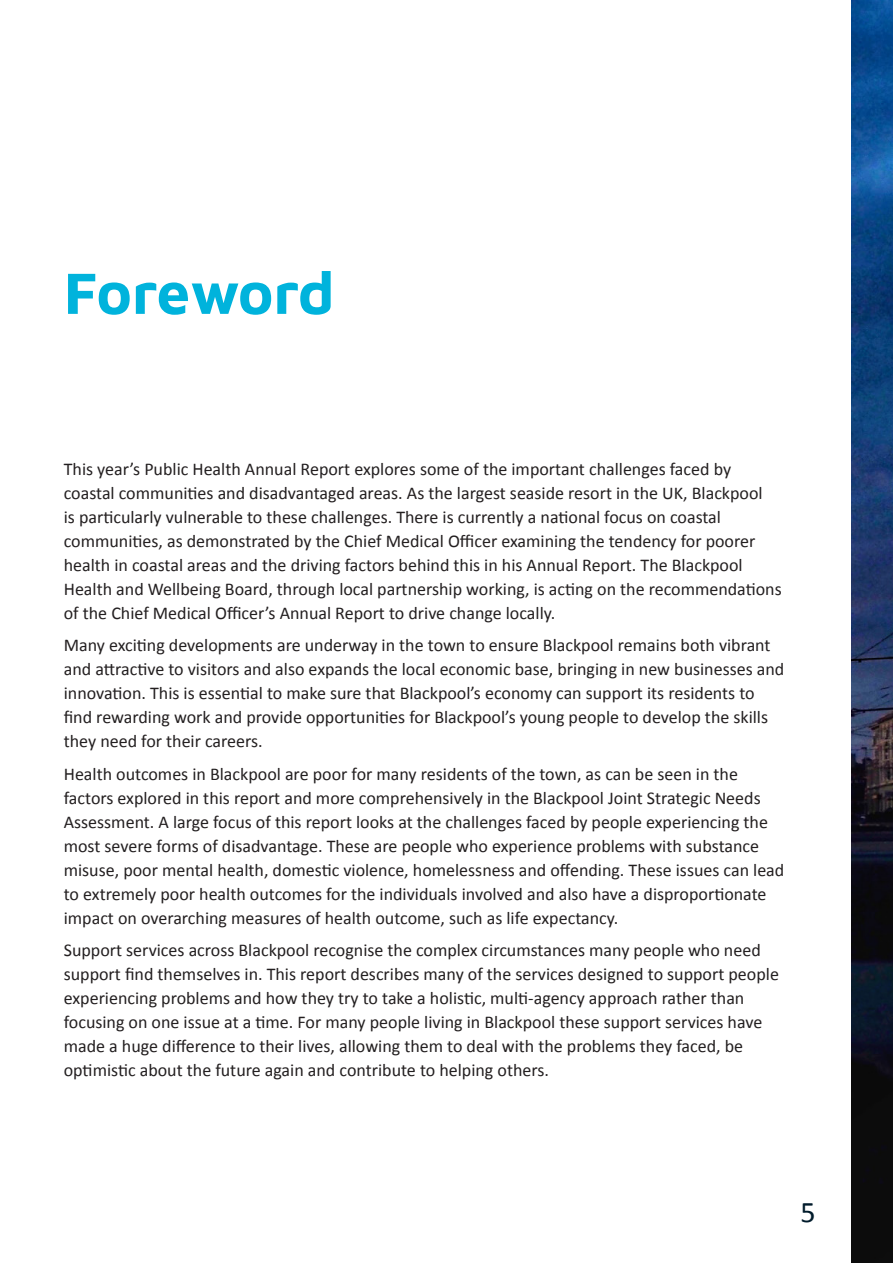
<style>
.page{position:relative;width:893px;height:1263px;background:#fff}
.page>*{position:absolute;margin:0;border:0;box-sizing:border-box;transform-origin:0 0}
.REPORT_TITLE_FRONT_P{font:700 60px "Maven Pro";letter-spacing:-.015em;color:#00b3dc}
.t1{font:30px "Calibri";color:#001b2b}
.t2{font:18px/24px "Calibri";color:#231f20}
</style>
<div class="page">
<img style="left:851px;top:0;width:42px;height:1263px">
<p class="REPORT_TITLE_FRONT_P" style="left:64px;top:252px;width:272px">Foreword</p>
<p class="t2" style="left:64px;top:456px;width:719px">This year’s Public Health Annual Report explores some of the important challenges faced by coastal communities and disadvantaged areas. As the largest seaside resort in the UK, Blackpool<br>is particularly vulnerable to these challenges. There is currently a national focus on coastal communities, as demonstrated by the Chief Medical Officer examining the tendency for poorer health in coastal areas and the driving factors behind this in his Annual Report. The Blackpool Health and Wellbeing Board, through local partnership working, is acting on the recommendations of the Chief Medical Officer’s Annual Report to drive change locally.</p>
<p class="t2" style="left:64px;top:633px;width:722px">Many exciting developments are underway in the town to ensure Blackpool remains both vibrant and attractive to visitors and also expands the local economic base, bringing in new businesses and innovation. This is essential to make sure that Blackpool’s economy can support its residents to find rewarding work and provide opportunities for Blackpool’s young people to develop the skills they need for their careers.</p>
<p class="t2" style="left:64px;top:761px;width:722px">Health outcomes in Blackpool are poor for many residents of the town, as can be seen in the factors explored in this report and more comprehensively in the Blackpool Joint Strategic Needs Assessment. A large focus of this report looks at the challenges faced by people experiencing the most severe forms of disadvantage. These are people who experience problems with substance misuse, poor mental health, domestic violence, homelessness and offending. These issues can lead to extremely poor health outcomes for the individuals involved and also have a disproportionate impact on overarching measures of health outcome, such as life expectancy.</p>
<p class="t2" style="left:64px;top:938px;width:717px">Support services across Blackpool recognise the complex circumstances many people who need support find themselves in. This report describes many of the services designed to support people experiencing problems and how they try to take a holistic, multi-agency approach rather than focusing on one issue at a time. For many people living in Blackpool these support services have made a huge difference to their lives, allowing them to deal with the problems they faced, be optimistic about the future again and contribute to helping others.</p>
<h2 class="t1" style="left:800px;top:1193px;width:17px">5</h2>
</div>
